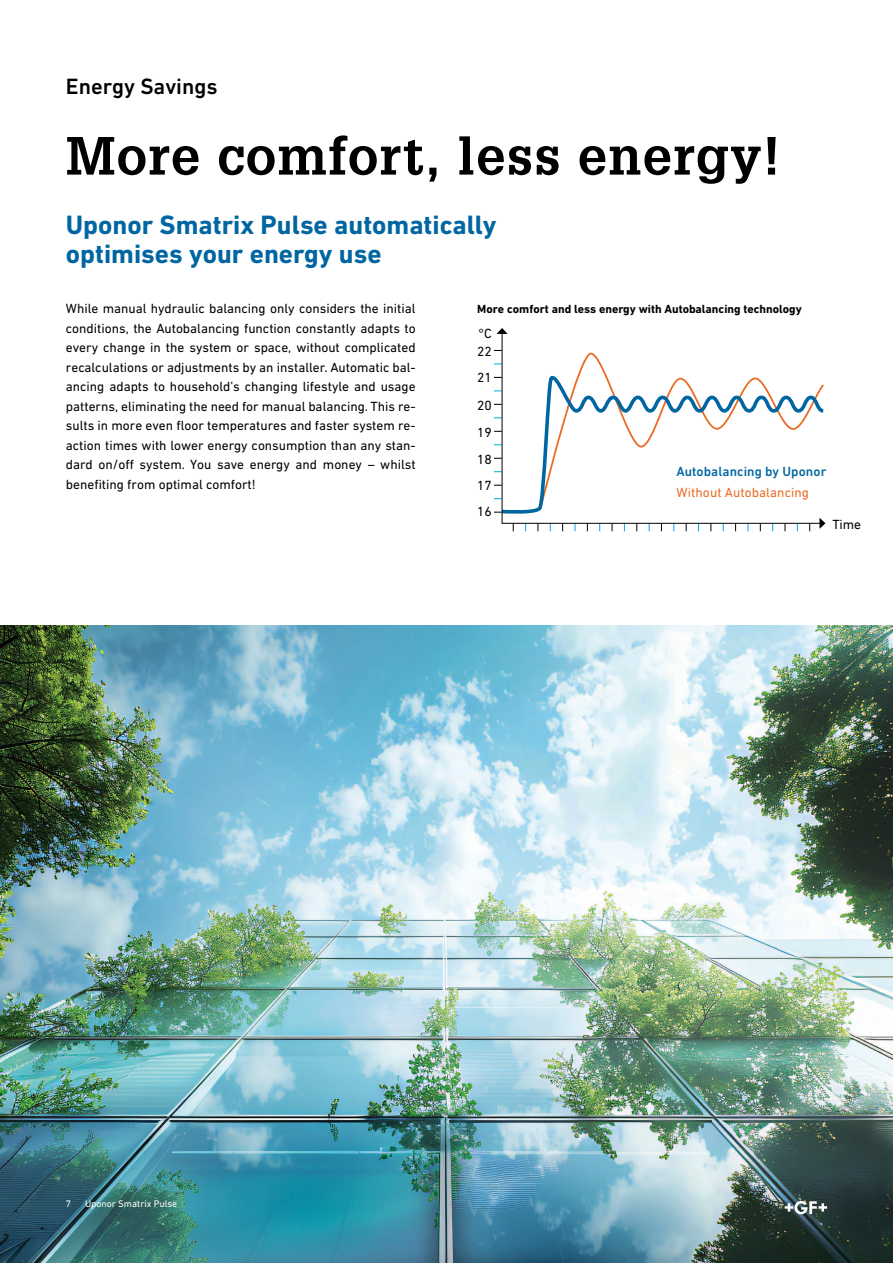
<style>
.page{position:relative;width:893px;height:1263px;background:#fff}
.page>*{position:absolute;margin:0;border:0;box-sizing:border-box;transform-origin:0 0}
.t1{font:700 52.5px "Glypha LT Pro";letter-spacing:.025em;color:#000}
.t2{font:700 27px/29.4px "DIN Next W1 G";color:#0066a2}
.t3{font:500 22.5px "DIN Next W1 G";color:#000}
.t4{font:13.5px/19.5px "DIN Next W1 G";color:#000;text-align:justify}
.t5{font:500 13.5px "DIN Next W1 G";letter-spacing:.01em;color:#0066a2}
.t6{font:13.5px "DIN Next W1 G";letter-spacing:.01em;color:#ea6b24}
.t7{font:700 12px "DIN Next W1 G";color:#000}
.t8{font:9.75px "DIN Next W1 G";color:#fff}
</style>
<div class="page">
<svg style="left:501px;top:334px;width:320px;height:190px"></svg>
<svg style="left:496px;top:328px;width:12px;height:6px"></svg>
<svg style="left:819px;top:518px;width:6px;height:11px"></svg>
<img style="left:0;top:626px;width:893px;height:637px">
<svg style="left:785px;top:1201px;width:42px;height:13px"></svg>
<h3 class="t3" style="left:66px;top:73px;width:153px">Energy Savings</h3>
<h1 class="t1" style="left:66px;top:123px;width:716px">More comfort, less energy!</h1>
<h2 class="t2" style="left:66px;top:210px;width:432px">Uponor Smatrix Pulse automatically optimises your energy use</h2>
<p class="t4" style="left:66px;top:298px;width:351px">While manual hydraulic balancing only considers the initial conditions, the Autobalancing function constantly adapts to every change in the system or space, without complicated recalculations or adjustments by an installer. Automatic bal&shy;ancing adapts to household’s changing lifestyle and usage patterns, eliminating the need for manual balancing. This re&shy;sults in more even floor temperatures and faster system re&shy;action times with lower energy consumption than any stan&shy;dard on/off system. You save energy and money – whilst benefiting from optimal comfort!</p>
<p class="t7" style="left:477px;top:302px;width:326px">More comfort and less energy with Autobalancing technology</p>
<p class="t4" style="left:478px;top:323px;width:15px">°C</p>
<p class="t4" style="left:477px;top:341px;width:16px">22</p>
<p class="t4" style="left:477px;top:368px;width:16px">21</p>
<p class="t4" style="left:477px;top:395px;width:16px">20</p>
<p class="t4" style="left:477px;top:422px;width:16px">19</p>
<p class="t4" style="left:477px;top:449px;width:16px">18</p>
<p class="t5" style="left:676px;top:463px;width:151px">Autobalancing by Uponor</p>
<p class="t6" style="left:676px;top:484px;width:134px">Without Autobalancing</p>
<p class="t4" style="left:477px;top:475px;width:16px">17</p>
<p class="t8" style="left:66px;top:1197px;width:7px">7</p>
<p class="t8" style="left:85px;top:1197px;width:94px">Uponor Smatrix Pulse</p>
<p class="t4" style="left:477px;top:502px;width:16px">16</p>
<p class="t4" style="left:832px;top:514px;width:30px">Time</p>
</div>
